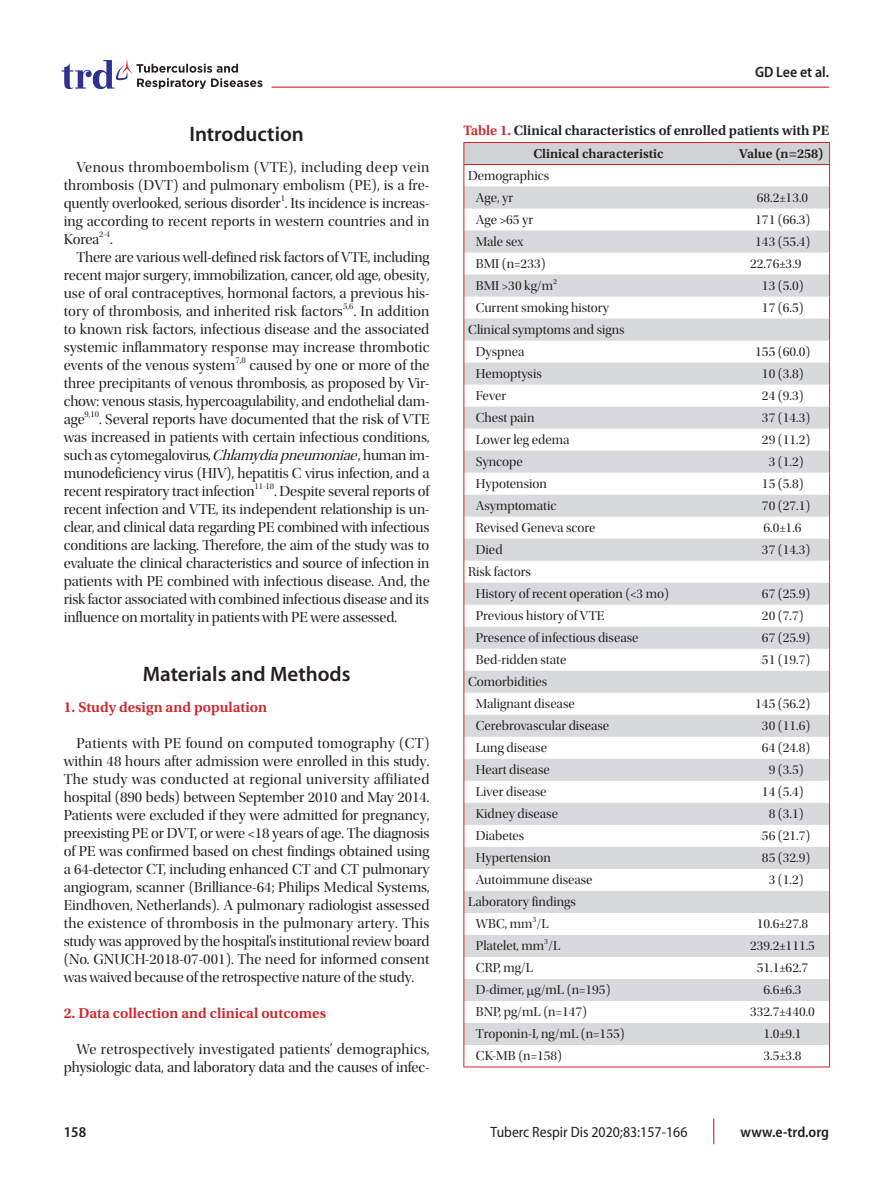
<style>
.page{position:relative;width:893px;height:1191px;background:#fff}
.page>*{position:absolute;margin:0;border:0;box-sizing:border-box;transform-origin:0 0}
.t1{font:600 21px "Myriad Pro";color:#231f20}
.t2{font:15px/18px "Utopia Std Disp";letter-spacing:-.01em;color:#231f20;text-align:justify}
.t3{font:600 15px "Utopia Std";color:#d1232a}
.t4{font:15px "Utopia Std Disp";letter-spacing:.01em;color:#231f20}
.t5{font:semi-condensed 15px "Myriad Pro";color:#231f20}
.t6{font:600 semi-condensed 15px "Myriad Pro";color:#231f20}
.t7{font:600 14.25px "Utopia Std";letter-spacing:-.005em;color:#231f20}
.t8{font:13.5px/22px "Utopia Std Disp";color:#231f20}
.t9{font:600 13.5px "Utopia Std";color:#231f20}
.t10{font:8.7px "Utopia Std Disp";color:#231f20}
.t11{font:7.8px "Utopia Std Disp";color:#231f20}
.s1{font-style:italic}
.s2{color:#d1232a}
</style>
<div class="page">
<svg style="left:713px;top:1118px;width:1px;height:26px"></svg>
<hr style="left:272px;top:87px;width:557px;height:1px;background:#d1232a">
<svg style="left:62px;top:59px;width:200px;height:30px"></svg>
<hr style="left:463px;top:1066px;width:270px;height:1px;background:#d1232a">
<hr style="left:733px;top:1066px;width:97px;height:1px;background:#d1232a">
<svg style="left:463px;top:142px;width:367px;height:924px"></svg>
<h1 class="t1" style="left:189px;top:120px;width:116px">Introduction</h1>
<p class="t2" style="left:64px;top:158px;width:367px;text-indent:13px">Venous thromboembolism (VTE), including deep vein thrombosis (DVT) and pulmonary embolism (PE), is a fre&shy;quently overlooked, serious disorder . Its incidence is increas-</p>
<p class="t10" style="left:281px;top:193px;width:6px">1</p>
<p class="t2" style="left:64px;top:212px;width:367px">ing according to recent reports in western countries and in<br>Korea</p>
<p class="t10" style="left:99px;top:229px;width:13px">2-4</p>
<p class="t2" style="left:110px;top:230px;width:4px">.</p>
<p class="t2" style="left:77px;top:248px;width:354px">There are various well-defined risk factors of VTE, including</p>
<p class="t2" style="left:64px;top:266px;width:367px">recent major surgery, immobilization, cancer, old age, obesity,</p>
<p class="t2" style="left:64px;top:284px;width:367px">use of oral contraceptives, hormonal factors, a previous his-</p>
<p class="t4" style="left:64px;top:303px;width:281px">tory of thrombosis, and inherited risk factors</p>
<p class="t10" style="left:343px;top:301px;width:12px">5,6</p>
<p class="t2" style="left:64px;top:302px;width:367px;text-indent:290px">. In addition to known risk factors, infectious disease and the associated systemic inflammatory response may increase thrombotic events of the venous system</p>
<p class="t10" style="left:235px;top:355px;width:12px">7,8</p>
<p class="t2" style="left:64px;top:356px;width:367px;text-indent:186px">caused by one or more of the three precipitants of venous thrombosis, as proposed by Vir&shy;chow: venous stasis, hypercoagulability, and endothelial dam&shy;age</p>
<p class="t10" style="left:85px;top:409px;width:16px">9,10</p>
<p class="t2" style="left:64px;top:410px;width:367px;text-indent:35px">. Several reports have documented that the risk of VTE was increased in patients with certain infectious conditions, such as cytomegalovirus, <span class="s1">Chlamydiapneumoniae</span>, human im&shy;munodeficiency virus (HIV), hepatitis C virus infection, and a recent respiratory tract infection</p>
<p class="t10" style="left:255px;top:481px;width:21px">11-18</p>
<p class="t2" style="left:64px;top:482px;width:367px;text-indent:210px">. Despite several reports of recent infection and VTE, its independent relationship is un&shy;clear, and clinical data regarding PE combined with infectious conditions are lacking. Therefore, the aim of the study was to evaluate the clinical characteristics and source of infection in patients with PE combined with infectious disease. And, the risk factor associated with combined infectious disease and its influence on mortality in patients with PE were assessed.</p>
<h1 class="t1" style="left:143px;top:660px;width:209px">Materials and Methods</h1>
<p class="t3" style="left:64px;top:698px;width:205px">1. Study design and population</p>
<p class="t2" style="left:64px;top:734px;width:367px;text-indent:13px">Patients with PE found on computed tomography (CT) within 48 hours after admission were enrolled in this study.<br>The study was conducted at regional university affiliated hospital (890 beds) between September 2010 and May 2014.<br>Patients were excluded if they were admitted for pregnancy, preexisting PE or DVT, or were &lt;18 years of age. The diagnosis of PE was confirmed based on chest findings obtained using a 64-detector CT, including enhanced CT and CT pulmonary angiogram, scanner (Brilliance-64; Philips Medical Systems, Eindhoven, Netherlands). A pulmonary radiologist assessed the existence of thrombosis in the pulmonary artery. This study was approved by the hospital’s institutional review board (No. GNUCH-2018-07-001). The need for informed consent was waived because of the retrospective nature of the study.</p>
<p class="t3" style="left:64px;top:1004px;width:264px">2. Data collection and clinical outcomes</p>
<p class="t2" style="left:64px;top:1040px;width:367px;text-align:right">We retrospectively investigated patients’ demographics, physiologic data, and laboratory data and the causes of infec-</p>
<p class="t6" style="left:755px;top:62px;width:76px">GD Lee et al.</p>
<p class="t7" style="left:463px;top:123px;width:367px"><span class="s2">Table 1.</span> Clinical characteristics of enrolled patients with PE</p>
<p class="t9" style="left:533px;top:146px;width:132px">Clinical characteristic</p>
<p class="t9" style="left:739px;top:146px;width:86px">Value (n=258)</p>
<p class="t8" style="left:476px;top:165px;width:75px;text-indent:-8px">Demographics<br>Age, yr</p>
<p class="t8" style="left:757px;top:187px;width:53px">68.2±13.0</p>
<p class="t8" style="left:476px;top:209px;width:59px">Age &gt;65 yr</p>
<p class="t8" style="left:755px;top:209px;width:57px">171 (66.3)</p>
<p class="t8" style="left:476px;top:231px;width:49px">Male sex</p>
<p class="t8" style="left:755px;top:231px;width:57px">143 (55.4)</p>
<p class="t8" style="left:476px;top:253px;width:71px">BMI (n=233)</p>
<p class="t8" style="left:750px;top:253px;width:53px">22.76±3.9</p>
<p class="t8" style="left:476px;top:275px;width:79px">BMI &gt;30 kg/m</p>
<p class="t11" style="left:553px;top:277px;width:5px">2</p>
<p class="t8" style="left:762px;top:275px;width:43px">13 (5.0)</p>
<p class="t8" style="left:476px;top:297px;width:135px">Current smoking history</p>
<p class="t8" style="left:762px;top:297px;width:43px">17 (6.5)</p>
<p class="t8" style="left:476px;top:319px;width:150px;text-indent:-8px">Clinical symptoms and signs<br>Dyspnea</p>
<p class="t8" style="left:755px;top:341px;width:57px">155 (60.0)</p>
<p class="t8" style="left:476px;top:363px;width:68px">Hemoptysis</p>
<p class="t8" style="left:762px;top:363px;width:43px">10 (3.8)</p>
<p class="t8" style="left:476px;top:385px;width:32px">Fever</p>
<p class="t8" style="left:762px;top:385px;width:43px">24 (9.3)</p>
<p class="t8" style="left:476px;top:407px;width:60px">Chest pain</p>
<p class="t8" style="left:762px;top:407px;width:50px">37 (14.3)</p>
<p class="t8" style="left:476px;top:429px;width:95px">Lower leg edema</p>
<p class="t8" style="left:762px;top:429px;width:50px">29 (11.2)</p>
<p class="t8" style="left:476px;top:451px;width:49px">Syncope</p>
<p class="t8" style="left:769px;top:451px;width:36px">3 (1.2)</p>
<p class="t8" style="left:476px;top:473px;width:73px">Hypotension</p>
<p class="t8" style="left:762px;top:473px;width:43px">15 (5.8)</p>
<p class="t8" style="left:476px;top:495px;width:82px">Asymptomatic</p>
<p class="t8" style="left:762px;top:495px;width:50px">70 (27.1)</p>
<p class="t8" style="left:476px;top:517px;width:121px">Revised Geneva score</p>
<p class="t8" style="left:763px;top:517px;width:39px">6.0±1.6</p>
<p class="t8" style="left:476px;top:539px;width:28px">Died</p>
<p class="t8" style="left:762px;top:539px;width:50px">37 (14.3)</p>
<p class="t8" style="left:476px;top:561px;width:195px;text-indent:-8px">Risk factors<br>History of recent operation (&lt;3 mo)</p>
<p class="t8" style="left:762px;top:583px;width:50px">67 (25.9)</p>
<p class="t8" style="left:476px;top:605px;width:130px">Previous history of VTE</p>
<p class="t8" style="left:762px;top:605px;width:43px">20 (7.7)</p>
<p class="t8" style="left:476px;top:627px;width:164px">Presence of infectious disease</p>
<p class="t8" style="left:762px;top:627px;width:50px">67 (25.9)</p>
<p class="t8" style="left:476px;top:649px;width:92px">Bed-ridden state</p>
<p class="t8" style="left:762px;top:649px;width:50px">51 (19.7)</p>
<p class="t8" style="left:476px;top:671px;width:101px;text-indent:-8px">Comorbidities<br>Malignant disease</p>
<p class="t8" style="left:755px;top:693px;width:57px">145 (56.2)</p>
<p class="t8" style="left:476px;top:715px;width:135px">Cerebrovascular disease</p>
<p class="t8" style="left:762px;top:715px;width:50px">30 (11.6)</p>
<p class="t8" style="left:476px;top:737px;width:73px">Lung disease</p>
<p class="t8" style="left:762px;top:737px;width:50px">64 (24.8)</p>
<p class="t8" style="left:476px;top:759px;width:76px">Heart disease</p>
<p class="t8" style="left:769px;top:759px;width:36px">9 (3.5)</p>
<p class="t8" style="left:476px;top:781px;width:72px">Liver disease</p>
<p class="t8" style="left:762px;top:781px;width:43px">14 (5.4)</p>
<p class="t8" style="left:476px;top:803px;width:84px">Kidney disease</p>
<p class="t8" style="left:769px;top:803px;width:36px">8 (3.1)</p>
<p class="t8" style="left:476px;top:825px;width:50px">Diabetes</p>
<p class="t8" style="left:762px;top:825px;width:50px">56 (21.7)</p>
<p class="t8" style="left:476px;top:847px;width:77px">Hypertension</p>
<p class="t8" style="left:762px;top:847px;width:50px">85 (32.9)</p>
<p class="t8" style="left:476px;top:869px;width:118px">Autoimmune disease</p>
<p class="t8" style="left:769px;top:869px;width:36px">3 (1.2)</p>
<p class="t8" style="left:476px;top:891px;width:102px;text-indent:-8px">Laboratory findings<br>WBC, mm /L</p>
<p class="t11" style="left:533px;top:915px;width:5px">3</p>
<p class="t8" style="left:757px;top:913px;width:53px">10.6±27.8</p>
<p class="t11" style="left:544px;top:937px;width:5px">3</p>
<p class="t8" style="left:476px;top:935px;width:86px">Platelet, mm /L</p>
<p class="t8" style="left:750px;top:935px;width:66px">239.2±111.5</p>
<p class="t8" style="left:476px;top:957px;width:59px">CRP, mg/L</p>
<p class="t8" style="left:757px;top:957px;width:53px">51.1±62.7</p>
<p class="t8" style="left:476px;top:979px;width:136px">D-dimer, g/mL (n=195)</p>
<p class="t8" style="left:763px;top:979px;width:39px">6.6±6.3</p>
<p class="t8" style="left:476px;top:1001px;width:113px">BNP, pg/mL (n=147)</p>
<p class="t8" style="left:750px;top:1001px;width:66px">332.7±440.0</p>
<p class="t8" style="left:476px;top:1023px;width:150px">Troponin-I, ng/mL (n=155)</p>
<p class="t8" style="left:763px;top:1023px;width:39px">1.0±9.1</p>
<p class="t8" style="left:476px;top:1045px;width:88px">CK-MB (n=158)</p>
<p class="t8" style="left:763px;top:1045px;width:39px">3.5±3.8</p>
<p class="t6" style="left:64px;top:1122px;width:24px">158</p>
<p class="t5" style="left:491px;top:1122px;width:198px">Tuberc Respir Dis 2020;83:157-166</p>
<p class="t6" style="left:740px;top:1122px;width:90px">www.e-trd.org</p>
</div>
